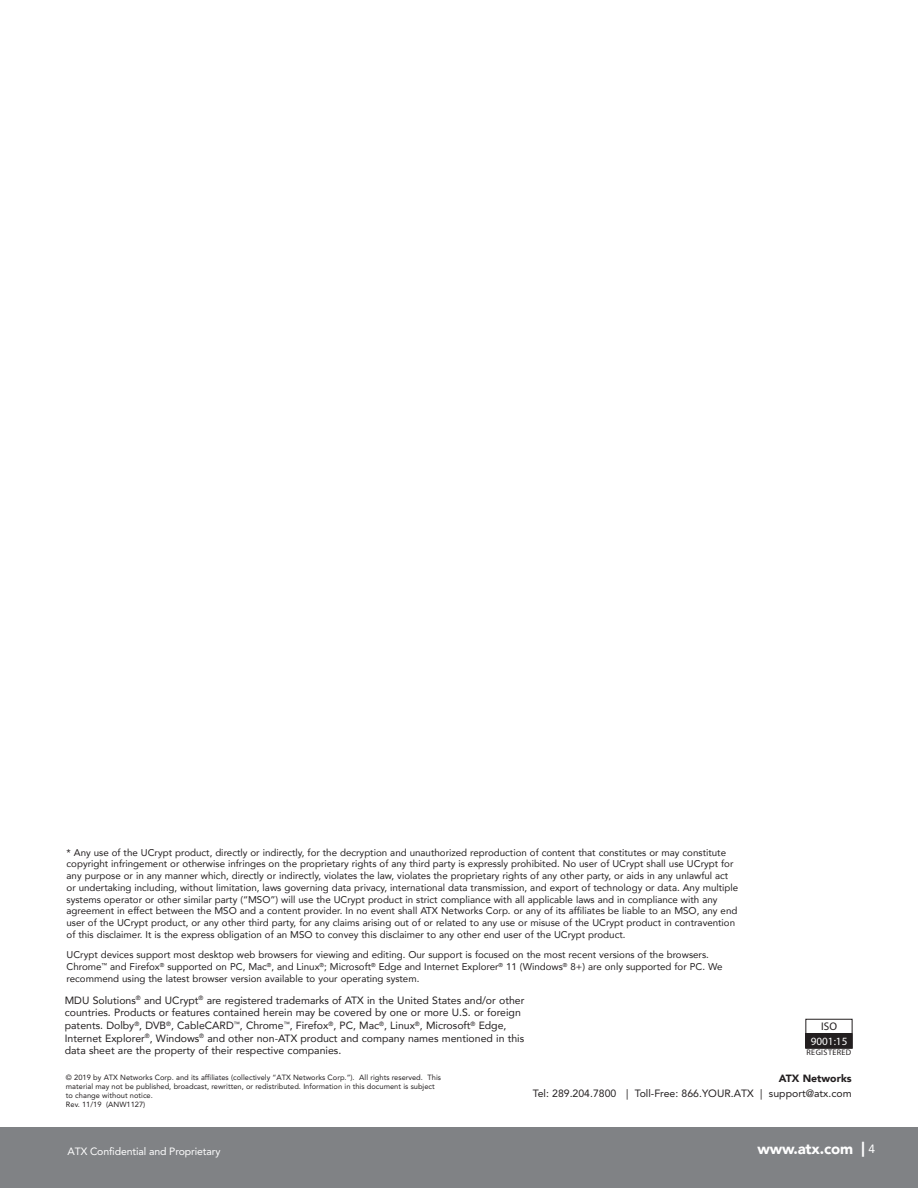
<style>
.page{position:relative;width:918px;height:1188px;background:#fff}
.page>*{position:absolute;margin:0;border:0;box-sizing:border-box;transform-origin:0 0}
.t1{font:900 15px "Avenir";letter-spacing:-.01em;color:#fff}
.t2{font:11.1px "Myriad";color:#fff}
.t3{font:11.1px "Myriad";color:#231f20}
.t4{font:10.5px/12.6px "Avenir";color:#231f20}
.t5{font:10.5px "Avenir LT Pro";color:#231f20}
.t6{font:10.5px "Avenir LT Pro";letter-spacing:-.01em;color:#fff}
.t7{font:900 10.5px "Avenir";color:#231f20}
.t8{font:9.75px/11.7px "Avenir";color:#231f20}
.t9{font:8.1px "Myriad";letter-spacing:.05em;color:#231f20}
.t10{font:7.5px/9px "Avenir LT Pro";color:#231f20}
.s1{font-family:"Avenir"}
.s2{font-weight:400;font-size:12px}
</style>
<div class="page">
<div style="left:0;top:1127px;width:918px;height:61px;background:#808285"></div>
<div style="left:806px;top:1019px;width:46px;height:29px;border:1px solid #231f20"></div>
<div style="left:806px;top:1034px;width:46px;height:14px;background:#231f20"></div>
<p class="t8" style="left:67px;top:846px;width:673px">* Any use of the UCrypt product, directly or indirectly, for the decryption and unauthorized reproduction of content that constitutes or may constitute copyright infringement or otherwise infringes on the proprietary rights of any third party is expressly prohibited. No user of UCrypt shall use UCrypt for any purpose or in any manner which, directly or indirectly, violates the law, violates the proprietary rights of any other party, or aids in any unlawful act or undertaking including, without limitation, laws governing data privacy, international data transmission, and export of technology or data. Any multiple systems operator or other similar party (“MSO”) will use the UCrypt product in strict compliance with all applicable laws and in compliance with any agreement in effect between the MSO and a content provider. In no event shall ATX Networks Corp. or any of its affiliates be liable to an MSO, any end user of the UCrypt product, or any other third party, for any claims arising out of or related to any use or misuse of the UCrypt product in contravention of this disclaimer. It is the express obligation of an MSO to convey this disclaimer to any other end user of the UCrypt product.</p>
<p class="t8" style="left:67px;top:949px;width:657px">UCrypt devices support most desktop web browsers for viewing and editing. Our support is focused on the most recent versions of the browsers.<br>Chrome<sup>™</sup> and Firefox<sup>®</sup> supported on PC, Mac<sup>®</sup>, and Linux<sup>®</sup>; Microsoft<sup>®</sup> Edge and Internet Explorer<sup>®</sup> 11 (Windows<sup>®</sup> 8+) are only supported for PC. We recommend using the latest browser version available to your operating system.</p>
<p class="t4" style="left:65px;top:994px;width:461px">MDU Solutions<sup>®</sup> and UCrypt<sup>®</sup> are registered trademarks of ATX in the United States and/or other countries. Products or features contained herein may be covered by one or more U.S. or foreign patents. Dolby<sup>®</sup>, DVB<sup>®</sup>, CableCARD<sup>™</sup>, Chrome<sup>™</sup>, Firefox<sup>®</sup>, PC, Mac<sup>®</sup>, Linux<sup>®</sup>, Microsoft<sup>®</sup> Edge, Internet Explorer<sup>®</sup>, Windows<sup>®</sup> and other non-ATX product and company names mentioned in this data sheet are the property of their respective companies.</p>
<p class="t3" style="left:821px;top:1021px;width:17px">ISO</p>
<p class="t2" style="left:811px;top:1035px;width:38px">9001:15</p>
<p class="t9" style="left:807px;top:1048px;width:46px">REGISTERED</p>
<p class="t10" style="left:66px;top:1072px;width:377px">© 2019 by ATX Networks Corp. and its affiliates (collectively “ATX Networks Corp.”). All rights reserved. This material may not be published, broadcast, rewritten, or redistributed. Information in this document is subject to change without notice.<br>Rev. 11/19 <span class="s1">(ANW1127)</span></p>
<p class="t7" style="left:779px;top:1069px;width:74px">ATX Networks</p>
<p class="t5" style="left:533px;top:1086px;width:320px">Tel: 289.204.7800 | Toll-Free: 866.YOUR.ATX | support@atx.com</p>
<p class="t6" style="left:68px;top:1145px;width:155px">ATX Confidential and Proprietary</p>
<h1 class="t1" style="left:758px;top:1136px;width:119px">www.atx.com | <span class="s2">4</span></h1>
</div>
